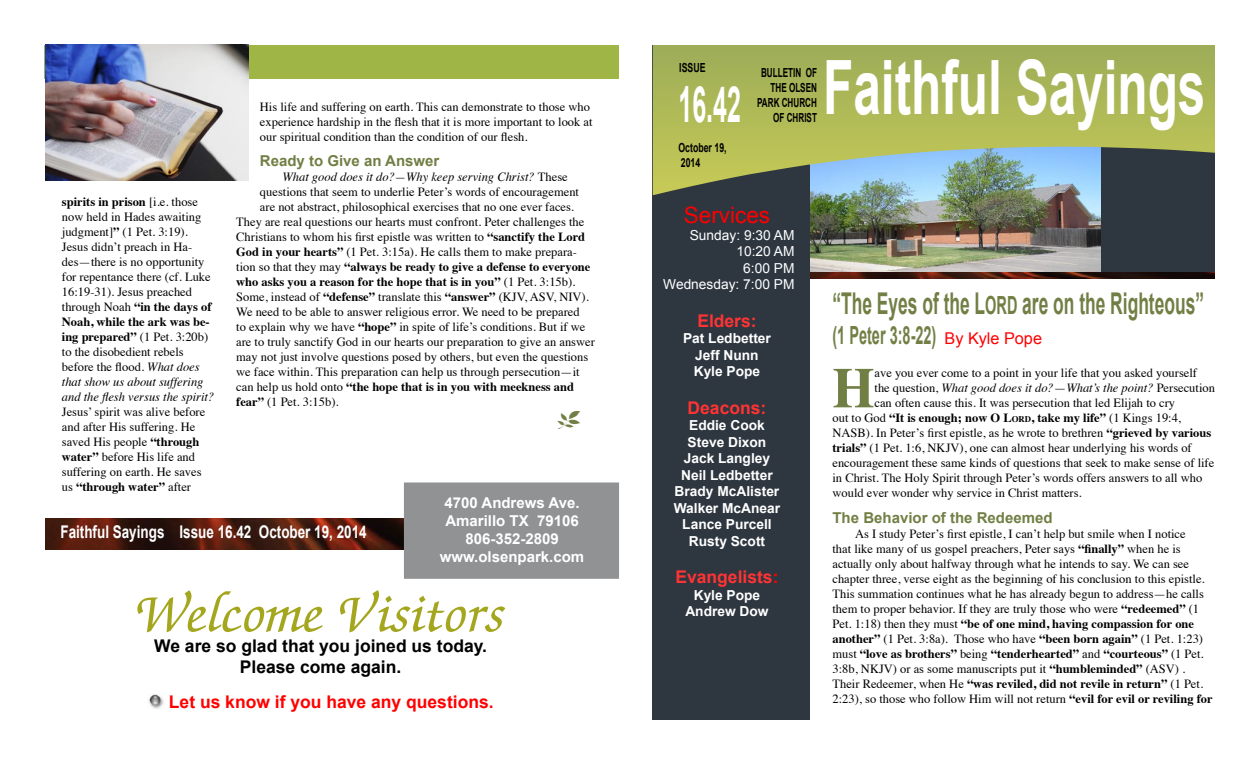
<style>
.page{position:relative;width:1260px;height:765px;background:#fff}
.page>*{position:absolute;margin:0;border:0;box-sizing:border-box;transform-origin:0 0}
.t1{font:700 75px "Arial";color:#fff;scale:.66 1}
.t2{font:italic 500 60px "Zapf Chancery";color:#a4a61e}
.t3{font:700 56.88px "Times";color:#717f45;scale:.95 1}
.t4{font:700 50px "Arial";color:#fff;scale:.5 1}
.t5{font:700 30px "Arial";color:#717f45;scale:.58 1}
.t6{font:700 25px "Arial";color:#717f45;scale:.58 1}
.t7{font:22.5px "Arial";color:#f00}
.t8{font:700 17.5px/21px "Arial";color:#000;text-align:center}
.t9{font:700 17.5px "Arial";color:#fff;scale:.77 1}
.t10{font:700 17.5px "Arial";color:#f00}
.t11{font:700 17.5px "Arial";color:#f33}
.t12{font:700 15px/18px "Arial";color:#fff;text-align:center}
.t13{font:700 15px "Arial";color:#717f45}
.t14{font:700 13.75px/16.5px "Arial";color:#fff;text-align:center}
.t15{font:13.75px/16.5px "Arial";color:#fff;text-align:right}
.t16{font:12.5px/15px "Times";color:#000}
.t17{font:700 12.5px "Times";color:#000}
.t18{font:italic 12.5px "Times";color:#000}
.t19{font:700 12.5px/15px "Arial";color:#000;text-align:right;scale:.65 1}
.t20{font:700 12.5px/15px "Arial";color:#000;scale:.7 1}
.s1{font-style:normal}
.s2{font-weight:700}
.s3{font-weight:400}
.s4{font-style:italic}
.s5{color:#f00}
.s6{font-size:25px}
.s7{font-weight:400;font-size:16.25px;color:#f00}
.s8{font-size:8.75px}
</style>
<div class="page">
<div style="left:45px;top:45px;width:573px;height:34px;background:#9fb546"></div>
<img style="left:810px;top:195px;width:292px;height:78px">
<div style="left:1102px;top:45px;width:113px;height:229px;background:#2e3640"></div>
<div style="left:652px;top:45px;width:158px;height:675px;background:#2e3640"></div>
<svg style="left:652px;top:45px;width:563px;height:150px;background:#9cac67"></svg>
<img style="left:810px;top:273px;width:405px;height:6px">
<img style="left:45px;top:518px;width:359px;height:32px">
<div style="left:405px;top:484px;width:213px;height:94px;background:#909294"></div>
<div style="left:404px;top:482px;width:215px;height:97px;border:2px solid #909294"></div>
<img style="left:45px;top:45px;width:204px;height:136px">
<img style="left:149px;top:694px;width:15px;height:15px">
<p class="t16" style="left:260px;top:98px;width:334px">His life and suffering on earth. This can demonstrate to those who experience hardship in the flesh that it is more important to look at our spiritual condition than the condition of our flesh.</p>
<p class="t13" style="left:260px;top:151px;width:181px">Ready to Give an Answer</p>
<p class="t18" style="left:282px;top:166px;width:287px">What good does it do?—Why keep serving Christ? <span class="s1">These</span></p>
<p class="t16" style="left:260px;top:183px;width:321px">questions that seem to underlie Peter’s words of encouragement</p>
<p class="t16" style="left:260px;top:198px;width:316px">are not abstract, philosophical exercises that no one ever faces.</p>
<p class="t16" style="left:236px;top:213px;width:350px">They are real questions our hearts must confront. Peter challenges the</p>
<p class="t16" style="left:236px;top:228px;width:350px">Christians to whom his first epistle was written to <span class="s2">“sanctify the Lord</span></p>
<p class="t16" style="left:236px;top:243px;width:342px"><span class="s2">God in your hearts”</span> (1 Pet. 3:15a). He calls them to make prepara-</p>
<p class="t17" style="left:236px;top:255px;width:356px"><span class="s3">tion so that they may</span> “always be ready to give a defense to everyone</p>
<p class="t17" style="left:236px;top:270px;width:341px">who asks you a reason for the hope that is in you” <span class="s3">(1 Pet. 3:15b).</span></p>
<p class="t16" style="left:236px;top:288px;width:354px">Some, instead of <span class="s2">“defense”</span> translate this <span class="s2">“answer”</span> (KJV, ASV, NIV).</p>
<p class="t16" style="left:236px;top:303px;width:345px">We need to be able to answer religious error. We need to be prepared</p>
<p class="t16" style="left:236px;top:318px;width:351px">to explain why we have <span class="s2">“hope”</span> in spite of life’s conditions. But if we</p>
<p class="t16" style="left:236px;top:333px;width:360px">are to truly sanctify God in our hearts our preparation to give an answer</p>
<p class="t16" style="left:236px;top:348px;width:354px">may not just involve questions posed by others, but even the questions</p>
<p class="t16" style="left:236px;top:363px;width:345px">we face within. This preparation can help us through persecution—it</p>
<p class="t17" style="left:236px;top:375px;width:339px"><span class="s3">can help us hold onto</span> “the hope that is in you with meekness and</p>
<p class="t16" style="left:236px;top:393px;width:104px"><span class="s2">fear”</span> (1 Pet. 3:15b).</p>
<p class="t16" style="left:62px;top:193px;width:154px"><span class="s2">spirits in prison</span> [i.e. those now held in Hades awaiting judgment]<span class="s2">”</span> (1 Pet. 3:19).<br>Jesus didn’t preach in Ha&shy;des—there is no opportunity for repentance there (cf. Luke<br>16:19-31). Jesus preached through Noah <span class="s2">“in the days of<br>Noah, while the ark was be&shy;ing prepared”</span> (1 Pet. 3:20b) to the disobedient rebels before the flood. <span class="s4">What does that show us about suffering and the flesh versus the spirit?</span></p>
<p class="t16" style="left:62px;top:403px;width:145px">Jesus’ spirit was alive before and after His suffering. He saved His people <span class="s2">“through water”</span> before His life and suffering on earth. He saves us <span class="s2">“through water”</span> after</p>
<h3 class="t9" style="left:60px;top:520px;width:399px">Faithful Sayings Issue 16.42 October 19, 2014</h3>
<p class="t12" style="left:440px;top:494px;width:146px">4700 Andrews Ave.<br>Amarillo TX 79106<br>806-352-2809 www.olsenpark.com</p>
<h2 class="t2" style="left:136px;top:583px;width:371px">Welcome Visitors</h2>
<h3 class="t8" style="left:154px;top:636px;width:334px">We are so glad that you joined us today.<br>Please come again.</h3>
<h3 class="t10" style="left:169px;top:691px;width:326px">Let us know if you have any questions.</h3>
<p class="t20" style="left:679px;top:61px;width:39px">ISSUE</p>
<h3 class="t4" style="left:678px;top:72px;width:127px">16.42</h3>
<p class="t20" style="left:678px;top:141px;width:70px">October 19,<br>2014</p>
<p class="t19" style="left:757px;top:66px;width:94px">BULLETIN OF<br>THE OLSEN<br>PARK CHURCH<br>OF CHRIST</p>
<h1 class="t1" style="left:823px;top:38px;width:581px">Faithful Sayings</h1>
<h3 class="t7" style="left:684px;top:200px;width:88px">Services</h3>
<p class="t15" style="left:663px;top:227px;width:133px">Sunday: 9:30 AM<br>10:20 AM<br>6:00 PM<br>Wednesday: 7:00 PM</p>
<h3 class="t11" style="left:697px;top:309px;width:61px">Elders:</h3>
<p class="t14" style="left:683px;top:331px;width:89px">Pat Ledbetter<br>Jeff Nunn<br>Kyle Pope</p>
<h3 class="t11" style="left:688px;top:396px;width:80px">Deacons:</h3>
<p class="t14" style="left:674px;top:418px;width:108px">Eddie Cook<br>Steve Dixon<br>Jack Langley<br>Neil Ledbetter<br>Brady McAlister<br>Walker McAnear<br>Lance Purcell<br>Rusty Scott</p>
<h3 class="t11" style="left:675px;top:565px;width:105px">Evangelists<span class="s5">:</span></h3>
<p class="t14" style="left:685px;top:587px;width:85px">Kyle Pope<br>Andrew Dow</p>
<h3 class="t5" style="left:832px;top:284px;width:642px">“The Eyes of the L<span class="s6">ORD</span> are on the Righteous”</h3>
<h3 class="t6" style="left:832px;top:319px;width:363px">(1 Peter 3:8-22) <span class="s7">By Kyle Pope</span></h3>
<h3 class="t3" style="left:832px;top:334px;width:46px">H</h3>
<p class="t16" style="left:875px;top:365px;width:324px">ave you ever come to a point in your life that you asked yourself</p>
<p class="t18" style="left:875px;top:377px;width:342px"><span class="s1">the question,</span> What good does it do?<span class="s1">—</span>What’s the point? <span class="s1">Persecution</span></p>
<p class="t16" style="left:875px;top:395px;width:302px">can often cause this. It was persecution that led Elijah to cry</p>
<p class="t17" style="left:832px;top:406px;width:350px"><span class="s3">out to God</span> “It is enough; now O L<span class="s8">ORD</span>, take my life” <span class="s3">(1 Kings 19:4,</span></p>
<p class="t16" style="left:832px;top:425px;width:380px">NASB). In Peter’s first epistle, as he wrote to brethren <span class="s2">“grieved by various</span></p>
<p class="t16" style="left:832px;top:440px;width:361px"><span class="s2">trials”</span> (1 Pet. 1:6, NKJV), one can almost hear underlying his words of</p>
<p class="t16" style="left:832px;top:455px;width:383px">encouragement these same kinds of questions that seek to make sense of life</p>
<p class="t16" style="left:832px;top:470px;width:371px">in Christ. The Holy Spirit through Peter’s words offers answers to all who</p>
<p class="t16" style="left:832px;top:485px;width:251px">would ever wonder why service in Christ matters.</p>
<p class="t13" style="left:832px;top:508px;width:222px">The Behavior of the Redeemed</p>
<p class="t16" style="left:832px;top:525px;width:382px;text-indent:22px">As I study Peter’s first epistle, I can’t help but smile when I notice<br>that like many of us gospel preachers, Peter says <span class="s2">“finally”</span> when he is actually only about halfway through what he intends to say. We can see chapter three, verse eight as the beginning of his conclusion to this epistle.<br>This summation continues what he has already begun to address—he calls them to proper behavior. If they are truly those who were <span class="s2">“redeemed”</span> (1<br>Pet. 1:18) then they must <span class="s2">“be of one mind, having compassion for one another”</span> (1 Pet. 3:8a). Those who have <span class="s2">“been born again”</span> (1 Pet. 1:23) must <span class="s2">“love as brothers”</span> being <span class="s2">“tenderhearted”</span> and <span class="s2">“courteous”</span> (1 Pet.<br>3:8b, NKJV) or as some manuscripts put it <span class="s2">“humbleminded”</span> (ASV) .<br>Their Redeemer, when He <span class="s2">“was reviled, did not revile in return”</span> (1 Pet.<br>2:23), so those who follow Him will not return <span class="s2">“evil for evil or reviling for</span></p>
</div>
